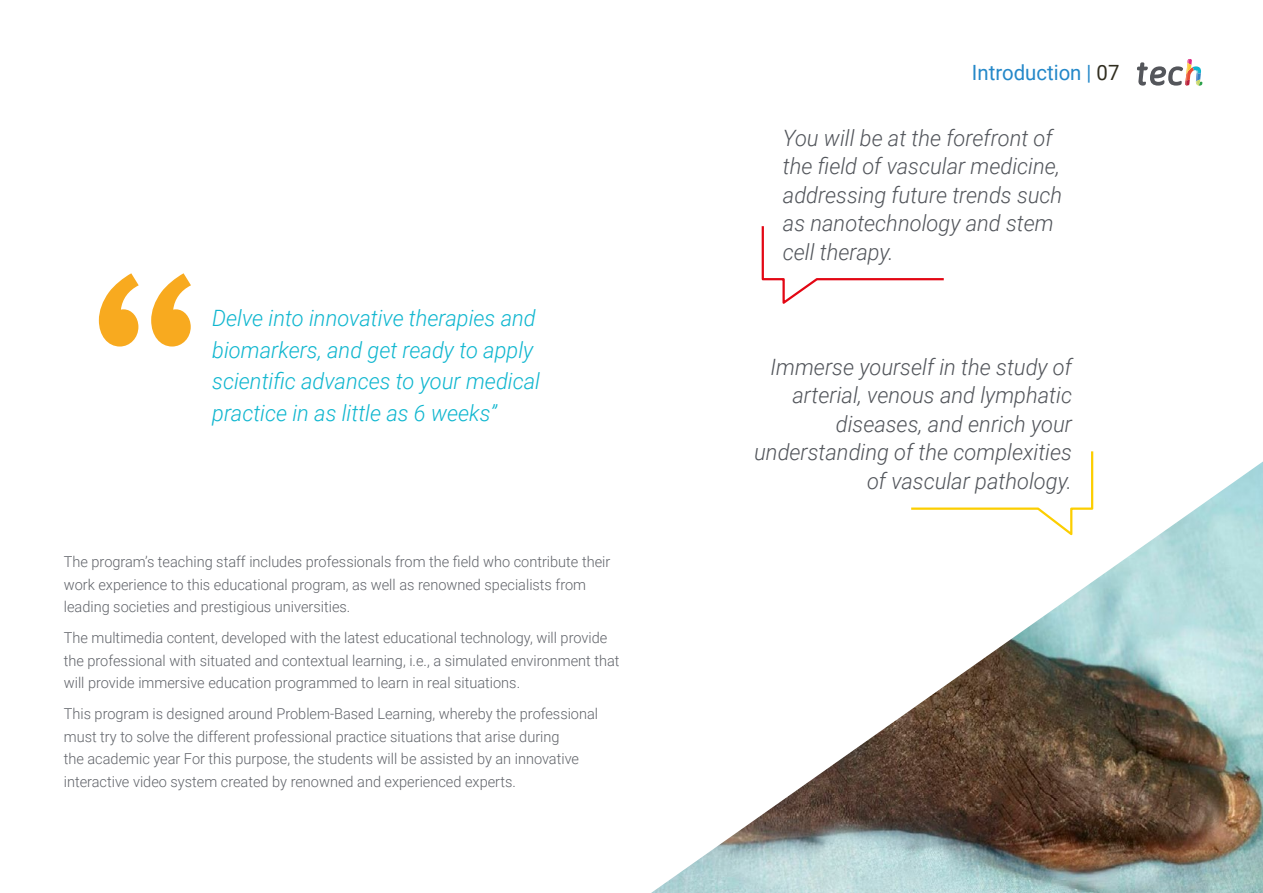
<style>
.page{position:relative;width:1263px;height:893px;background:#fff}
.page>*{position:absolute;margin:0;border:0;box-sizing:border-box;transform-origin:0 0}
.t1{font:italic 300 22.5px/28.5px "Roboto";color:#52555b;text-align:right}
.t2{font:italic 300 22.5px/31.5px "Roboto";color:#0fb6cf}
.t3{font:21px "Roboto";color:#2488c9}
.t4{font:300 15px/22.5px "Roboto";color:#61646a}
.s1{color:#312e20}
</style>
<div class="page">
<svg style="left:99px;top:273px;width:92px;height:74px"></svg>
<svg style="left:761px;top:226px;width:183px;height:78px"></svg>
<svg style="left:1137px;top:59px;width:65px;height:27px"></svg>
<img style="left:651px;top:461px;width:612px;height:432px">
<h1 class="t2" style="left:212px;top:302px;width:329px">Delve into innovative therapies and biomarkers, and get ready to apply scientific advances to your medical practice in as little as 6 weeks”</h1>
<p class="t4" style="left:64px;top:550px;width:548px">The program’s teaching staff includes professionals from the field who contribute their work experience to this educational program, as well as renowned specialists from leading societies and prestigious universities.</p>
<p class="t4" style="left:64px;top:626px;width:557px">The multimedia content, developed with the latest educational technology, will provide the professional with situated and contextual learning, i.e., a simulated environment that will provide immersive education programmed to learn in real situations.</p>
<p class="t4" style="left:64px;top:702px;width:536px">This program is designed around Problem-Based Learning, whereby the professional must try to solve the different professional practice situations that arise during<br>the academic year For this purpose, the students will be assisted by an innovative interactive video system created by renowned and experienced experts.</p>
<h2 class="t3" style="left:972px;top:57px;width:149px">Introduction | <span class="s1">07</span></h2>
<h1 class="t1" style="left:783px;top:122px;width:281px;text-align:left">You will be at the forefront of the field of vascular medicine, addressing future trends such as nanotechnology and stem cell therapy.</h1>
<h1 class="t1" style="left:754px;top:352px;width:319px">Immerse yourself in the study of arterial, venous and lymphatic diseases, and enrich your understanding of the complexities of vascular pathology.</h1>
</div>
